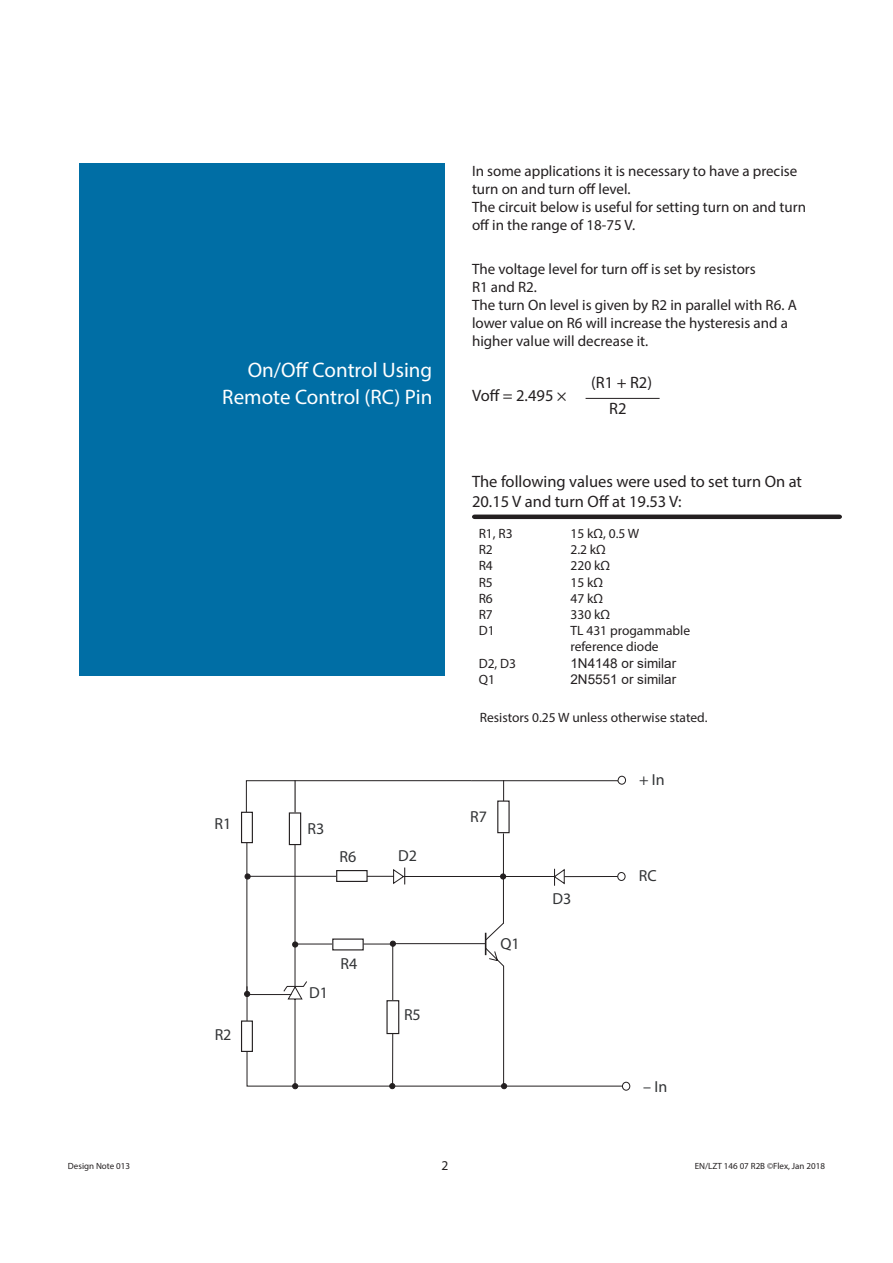
<style>
.page{position:relative;width:893px;height:1263px;background:#fff}
.page>*{position:absolute;margin:0;border:0;box-sizing:border-box;transform-origin:0 0}
.Headline{font:21px/27px "Myriad Pro";color:#fff;text-align:right}
.Body_text{font:16.5px/19.8px "Myriad Pro";color:#231f20}
.t1{font:16.05px "Ericsson Sans";color:#323436}
.Body_text-2{font:15px/18px "Myriad Pro";color:#231f20}
.t2{font:13.5px/16.2px "Myriad Pro";color:#231f20}
.t3{font:13.5px "Arial";color:#231f20}
.t4{font:9px "Myriad Pro";color:#231f20}
</style>
<div class="page">
<div style="left:80px;top:164px;width:365px;height:512px;background:#006ea5"></div>
<svg style="left:472px;top:514px;width:370px;height:5px;background:#3b3839"></svg>
<div style="left:622px;top:1082px;width:8px;height:8px;border:1px solid #231f20;border-radius:50%"></div>
<svg style="left:246px;top:780px;width:258px;height:88px"></svg>
<div style="left:618px;top:776px;width:8px;height:8px;border:1px solid #231f20;border-radius:50%"></div>
<div style="left:617px;top:872px;width:8px;height:9px;border:1px solid #231f20;border-radius:50%"></div>
<svg style="left:244px;top:868px;width:321px;height:221px"></svg>
<hr style="left:564px;top:876px;width:54px;height:1px;background:#231f20">
<hr style="left:295px;top:844px;width:1px;height:142px;background:#231f20">
<div style="left:242px;top:812px;width:10px;height:31px;background:#fff"></div>
<div style="left:241px;top:812px;width:12px;height:31px;border:1px solid #231f20"></div>
<div style="left:333px;top:939px;width:30px;height:11px;background:#fff"></div>
<div style="left:332px;top:938px;width:32px;height:12px;border:1px solid #231f20"></div>
<div style="left:337px;top:870px;width:30px;height:11px;background:#fff"></div>
<div style="left:336px;top:870px;width:32px;height:12px;border:1px solid #231f20"></div>
<div style="left:242px;top:1021px;width:10px;height:30px;background:#fff"></div>
<div style="left:241px;top:1020px;width:12px;height:32px;border:1px solid #231f20"></div>
<div style="left:387px;top:1001px;width:12px;height:32px;background:#fff"></div>
<div style="left:386px;top:1000px;width:13px;height:34px;border:1px solid #231f20"></div>
<div style="left:498px;top:801px;width:11px;height:32px;background:#fff"></div>
<div style="left:497px;top:800px;width:13px;height:33px;border:1px solid #231f20"></div>
<div style="left:289px;top:813px;width:12px;height:31px;background:#fff"></div>
<div style="left:289px;top:812px;width:12px;height:33px;border:1px solid #231f20"></div>
<hr style="left:586px;top:398px;width:74px;height:1px;background:#231f20">
<p class="Headline" style="left:222px;top:356px;width:212px">On/Off Control Using<br>Remote Control (RC) Pin</p>
<p class="t1" style="left:215px;top:813px;width:18px">R1</p>
<p class="t1" style="left:215px;top:1024px;width:18px">R2</p>
<p class="t1" style="left:307px;top:819px;width:18px">R3</p>
<p class="t1" style="left:340px;top:847px;width:18px">R6</p>
<p class="t1" style="left:309px;top:983px;width:20px">D1</p>
<p class="t1" style="left:341px;top:954px;width:18px">R4</p>
<p class="t1" style="left:398px;top:846px;width:20px">D2</p>
<p class="t1" style="left:404px;top:1005px;width:18px">R5</p>
<p class="Body_text-2" style="left:472px;top:162px;width:336px">In some applications it is necessary to have a precise turn on and turn off level.<br>The circuit below is useful for setting turn on and turn off in the range of 18-75 V.</p>
<p class="Body_text-2" style="left:472px;top:260px;width:326px">The voltage level for turn off is set by resistors<br>R1 and R2.<br>The turn On level is given by R2 in parallel with R6. A lower value on R6 will increase the hysteresis and a higher value will decrease it.</p>
<p class="Body_text" style="left:472px;top:385px;width:96px">Voff = 2.495 ×</p>
<p class="Body_text" style="left:591px;top:372px;width:62px">(R1 + R2)</p>
<p class="Body_text" style="left:609px;top:399px;width:19px">R2</p>
<p class="Body_text" style="left:472px;top:471px;width:332px">The following values were used to set turn On at<br>20.15 V and turn Off at 19.53 V:</p>
<p class="t2" style="left:479px;top:525px;width:36px">R1, R3</p>
<p class="t2" style="left:479px;top:541px;width:16px">R2</p>
<p class="t2" style="left:479px;top:558px;width:16px">R4</p>
<p class="t2" style="left:479px;top:574px;width:16px">R5</p>
<p class="t2" style="left:479px;top:590px;width:16px">R6</p>
<p class="t2" style="left:479px;top:606px;width:16px">R7</p>
<p class="t2" style="left:479px;top:622px;width:17px">D1</p>
<p class="t2" style="left:479px;top:655px;width:39px">D2, D3</p>
<p class="t2" style="left:479px;top:671px;width:18px">Q1</p>
<p class="t2" style="left:570px;top:525px;width:70px">15 kΩ, 0.5 W</p>
<p class="t2" style="left:570px;top:541px;width:37px">2.2 kΩ</p>
<p class="t2" style="left:570px;top:558px;width:41px">220 kΩ</p>
<p class="t2" style="left:570px;top:574px;width:34px">15 kΩ</p>
<p class="t2" style="left:570px;top:590px;width:34px">47 kΩ</p>
<p class="t2" style="left:570px;top:606px;width:41px">330 kΩ</p>
<p class="t2" style="left:570px;top:622px;width:121px">TL 431 progammable reference diode</p>
<p class="t3" style="left:570px;top:654px;width:107px">1N4148 or similar</p>
<p class="t3" style="left:570px;top:670px;width:107px">2N5551 or similar</p>
<p class="t2" style="left:480px;top:709px;width:229px">Resistors 0.25 W unless otherwise stated.</p>
<p class="t1" style="left:470px;top:807px;width:18px">R7</p>
<p class="t1" style="left:500px;top:934px;width:21px">Q1</p>
<p class="t1" style="left:553px;top:889px;width:20px">D3</p>
<p class="t1" style="left:639px;top:769px;width:27px">+ In</p>
<p class="t1" style="left:639px;top:866px;width:19px">RC</p>
<p class="t1" style="left:643px;top:1076px;width:26px">– In</p>
<p class="t4" style="left:68px;top:1161px;width:64px">Design Note 013</p>
<p class="t2" style="left:441px;top:1157px;width:8px">2</p>
<p class="t4" style="left:695px;top:1160px;width:132px">EN/LZT 146 07 R2B ©Flex, Jan 2018</p>
</div>
